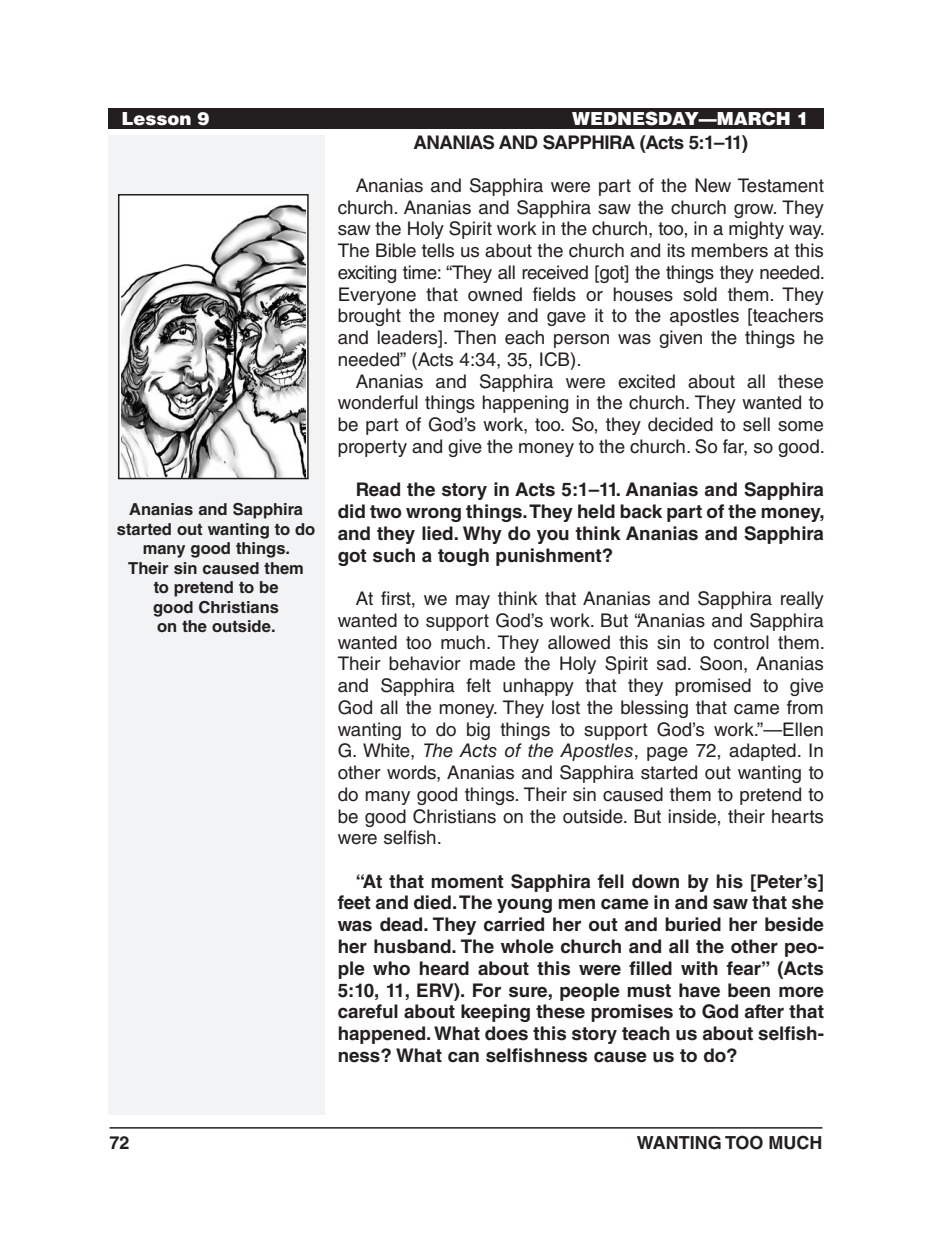
<style>
.page{position:relative;width:932px;height:1256px;background:#fff}
.page>*{position:absolute;margin:0;border:0;box-sizing:border-box;transform-origin:0 0}
.Body_Text_SpaceBefor{font:18.75px/21.8px "Helvetica LT Std";color:#231f20;text-align:justify}
.Body_Text_Bold_Space{font:700 18.75px/21.8px "Helvetica LT Std";color:#231f20;text-align:justify}
.Body_Text{font:18.75px/21.8px "Helvetica LT Std";color:#231f20;text-align:justify}
.Subheadings{font:700 18.75px "Helvetica LT Std";letter-spacing:-.03em;color:#231f20}
.Running_Head_-_Right{font:900 18px "Helvetica LT Std";color:#fff}
.t1{font:700 18px "Helvetica LT Std";color:#231f20}
.Image_Captions{font:700 16.5px/19.5px "Helvetica LT Std";color:#231f20;text-align:center}
.s1{font-style:italic}
</style>
<div class="page">
<hr style="left:110px;top:1127px;width:712px;height:1px;background:#231f20">
<div style="left:108px;top:135px;width:216px;height:979px;background:#f2f3f4"></div>
<div style="left:108px;top:108px;width:716px;height:20px;background:#231f20"></div>
<img style="left:121px;top:197px;width:184px;height:279px">
<div style="left:118px;top:194px;width:191px;height:285px;border:2px solid #231f20"></div>
<p class="Running_Head_-_Right" style="left:122px;top:106px;width:90px">Lesson 9</p>
<p class="Running_Head_-_Right" style="left:572px;top:106px;width:238px">WEDNESDAY—MARCH 1</p>
<p class="Subheadings" style="left:413px;top:130px;width:336px">ANANIAS AND SAPPHIRA (Acts 5:1–11)</p>
<p class="Body_Text_SpaceBefor" style="left:337px;top:174px;width:489px;text-indent:18px">Ananias and Sapphira were part of the New Testament church. Ananias and Sapphira saw the church grow. They saw the Holy Spirit work in the church, too, in a mighty way.<br>The Bible tells us about the church and its members at this exciting time: “They all received [got] the things they needed.<br>Everyone that owned fields or houses sold them. They brought the money and gave it to the apostles [teachers and leaders]. Then each person was given the things he needed” (Acts 4:34, 35, ICB).</p>
<p class="Body_Text" style="left:337px;top:370px;width:489px;text-indent:18px">Ananias and Sapphira were excited about all these wonderful things happening in the church. They wanted to be part of God’s work, too. So, they decided to sell some property and give the money to the church. So far, so good.</p>
<p class="Body_Text_Bold_Space" style="left:337px;top:478px;width:488px;text-indent:18px">Read the story in Acts 5:1–11. Ananias and Sapphira did two wrong things. They held back part of the money, and they lied. Why do you think Ananias and Sapphira got such a tough punishment?</p>
<p class="Body_Text_SpaceBefor" style="left:337px;top:587px;width:489px;text-indent:18px">At first, we may think that Ananias and Sapphira really wanted to support God’s work. But “Ananias and Sapphira wanted too much. They allowed this sin to control them.<br>Their behavior made the Holy Spirit sad. Soon, Ananias and Sapphira felt unhappy that they promised to give God all the money. They lost the blessing that came from wanting to do big things to support God’s work.”—Ellen G. White, <span class="s1">The Acts of the Apostles</span>, page 72, adapted. In other words, Ananias and Sapphira started out wanting to do many good things. Their sin caused them to pretend to be good Christians on the outside. But inside, their hearts were selfish.</p>
<p class="Body_Text_Bold_Space" style="left:337px;top:870px;width:488px;text-indent:18px">“At that moment Sapphira fell down by his [Peter’s] feet and died. The young men came in and saw that she was dead. They carried her out and buried her beside her husband. The whole church and all the other peo&shy;ple who heard about this were filled with fear” (Acts 5:10, 11, ERV). For sure, people must have been more careful about keeping these promises to God after that happened. What does this story teach us about selfish&shy;ness? What can selfishness cause us to do?</p>
<p class="Image_Captions" style="left:117px;top:499px;width:200px">Ananias and Sapphira started out wanting to do many good things.</p>
<p class="Image_Captions" style="left:128px;top:558px;width:177px">Their sin caused them</p>
<p class="Image_Captions" style="left:154px;top:577px;width:126px">to pretend to be</p>
<p class="Image_Captions" style="left:153px;top:597px;width:127px">good Christians</p>
<p class="Image_Captions" style="left:157px;top:616px;width:120px">on the outside.</p>
<p class="t1" style="left:110px;top:1131px;width:22px">72</p>
<p class="t1" style="left:637px;top:1131px;width:187px">WANTING TOO MUCH</p>
</div>
